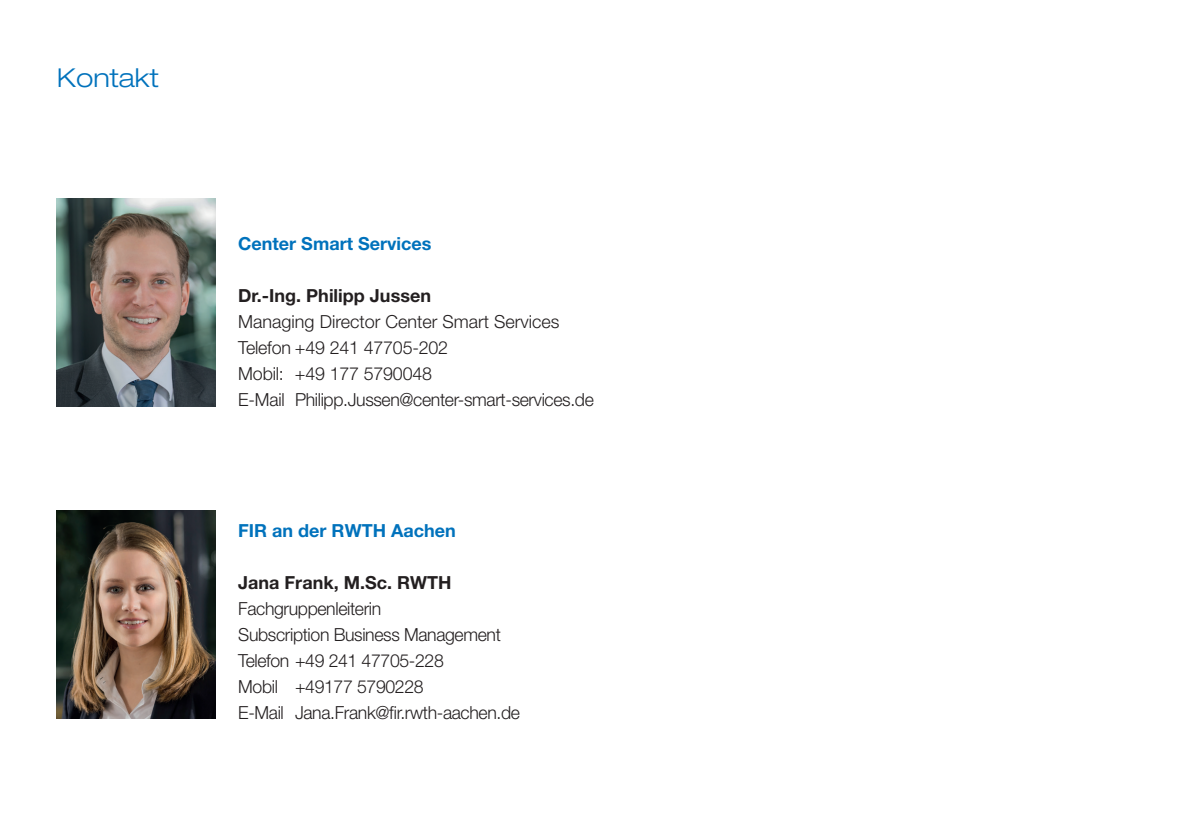
<style>
.page{position:relative;width:1180px;height:840px;background:#fff}
.page>*{position:absolute;margin:0;border:0;box-sizing:border-box;transform-origin:0 0}
.t1{font:300 expanded 26px "Helvetica Neue LT Std";color:#0072bc}
.t2{font:300 18px/26px "Helvetica Neue LT Std";letter-spacing:-.02em;color:#231f20}
.t3{font:700 18px "Helvetica Neue LT Std";color:#231f20}
.t4{font:700 18px "Helvetica Neue LT Std";color:#0072bc}
</style>
<div class="page">
<img style="left:57px;top:510px;width:158px;height:208px">
<img style="left:57px;top:198px;width:158px;height:208px">
<h1 class="t1" style="left:57px;top:62px;width:104px">Kontakt</h1>
<p class="t4" style="left:238px;top:232px;width:195px">Center Smart Services</p>
<p class="t3" style="left:238px;top:284px;width:194px">Dr.-Ing. Philipp Jussen</p>
<p class="t2" style="left:238px;top:308px;width:357px">Managing Director Center Smart Services Telefon +49 241 47705-202<br>Mobil: +49 177 5790048<br>E-Mail Philipp.Jussen@center-smart-services.de</p>
<p class="t4" style="left:238px;top:518px;width:219px">FIR an der RWTH Aachen</p>
<p class="t3" style="left:238px;top:570px;width:215px">Jana Frank, M.Sc. RWTH</p>
<p class="t2" style="left:238px;top:594px;width:283px">Fachgruppenleiterin<br>Subscription Business Management<br>Telefon +49 241 47705-228<br>Mobil +49177 5790228<br>E-Mail Jana.Frank@fir.rwth-aachen.de</p>
</div>
